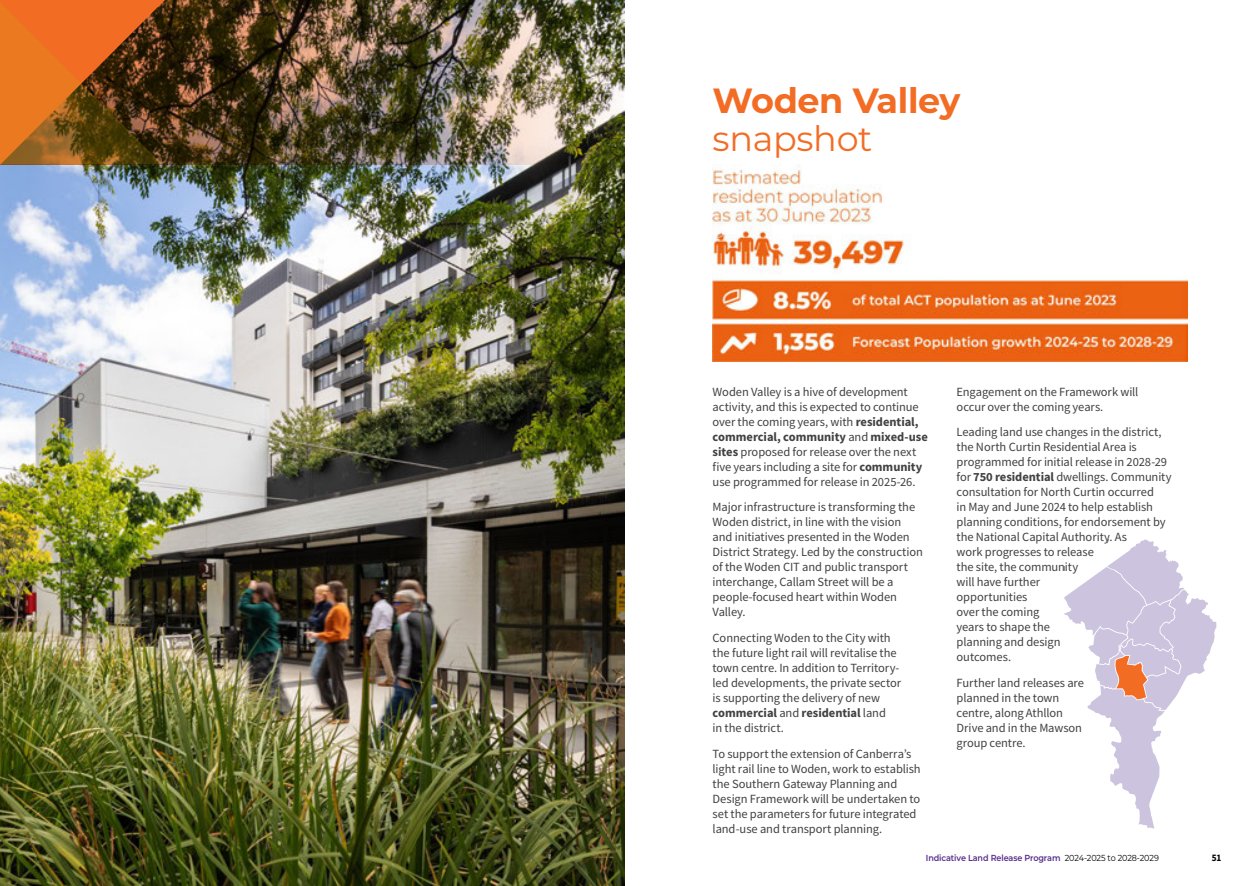
<style>
.page{position:relative;width:1248px;height:886px;background:#fff}
.page>*{position:absolute;margin:0;border:0;box-sizing:border-box;transform-origin:0 0}
.H1{font:700 35px/37.5px "Montserrat";letter-spacing:-.01em;color:#f36c24}
.Report_Body_Copy{font:12.5px/15px "Source Sans Pro";letter-spacing:-.005em;color:#414042}
.Directorate_s_Name{font:700 10px "Source Sans Pro";color:#000;scale:.92 1}
.t1{font:600 8.75px "Montserrat";letter-spacing:-.01em;color:#562c8c;scale:.92 1}
.s1{font-weight:400}
.s2{font-weight:700}
.s3{font-weight:400;color:#000}
</style>
<div class="page">
<img style="left:712px;top:164px;width:475px;height:197px">
<img style="left:0;top:164px;width:624px;height:722px">
<img style="left:165px;top:0;width:459px;height:164px">
<svg style="left:0;top:0;width:165px;height:165px;background:#a5581a"></svg>
<svg style="left:1064px;top:539px;width:152px;height:289px"></svg>
<h1 class="H1" style="left:712px;top:80px;width:249px">Woden Valley <span class="s1">snapshot</span></h1>
<p class="Report_Body_Copy" style="left:712px;top:384px;width:217px">Woden Valley is a hive of development activity, and this is expected to continue over the coming years, with <span class="s2">residential, commercial, community</span> and <span class="s2">mixed-use sites</span> proposed for release over the next five years including a site for <span class="s2">community </span>use programmed for release in 2025-26.</p>
<p class="Report_Body_Copy" style="left:712px;top:500px;width:212px">Major infrastructure is transforming the Woden district, in line with the vision and initiatives presented in the Woden District Strategy. Led by the construction of the Woden CIT and public transport interchange, Callam Street will be a people-focused heart within Woden Valley.</p>
<p class="Report_Body_Copy" style="left:712px;top:630px;width:190px">Connecting Woden to the City with the future light rail will revitalise the town centre. In addition to Territory&shy;led developments, the private sector is supporting the delivery of new <span class="s2">commercial</span> and <span class="s2">residential</span> land<br>in the district.</p>
<p class="Report_Body_Copy" style="left:712px;top:746px;width:210px">To support the extension of Canberra’s light rail line to Woden, work to establish the Southern Gateway Planning and Design Framework will be undertaken to set the parameters for future integrated land-use and transport planning.</p>
<p class="Report_Body_Copy" style="left:956px;top:384px;width:183px">Engagement on the Framework will occur over the coming years.</p>
<p class="Report_Body_Copy" style="left:956px;top:424px;width:216px">Leading land use changes in the district, the North Curtin Residential Area is programmed for initial release in 2028-29 for <span class="s2">750 residential</span> dwellings. Community consultation for North Curtin occurred<br>in May and June 2024 to help establish planning conditions, for endorsement by the National Capital Authority. As<br>work progresses to release<br>the site, the community<br>will have further<br>opportunities<br>over the coming<br>years to shape the<br>planning and design<br>outcomes.</p>
<p class="Report_Body_Copy" style="left:956px;top:675px;width:129px">Further land releases are planned in the town centre, along Athllon<br>Drive and in the Mawson group centre.</p>
<p class="t1" style="left:925px;top:852px;width:255px">Indicative Land Release Program <span class="s3">2024-2025 to 2028-2029</span></p>
<p class="Directorate_s_Name" style="left:1211px;top:851px;width:12px">51</p>
</div>
